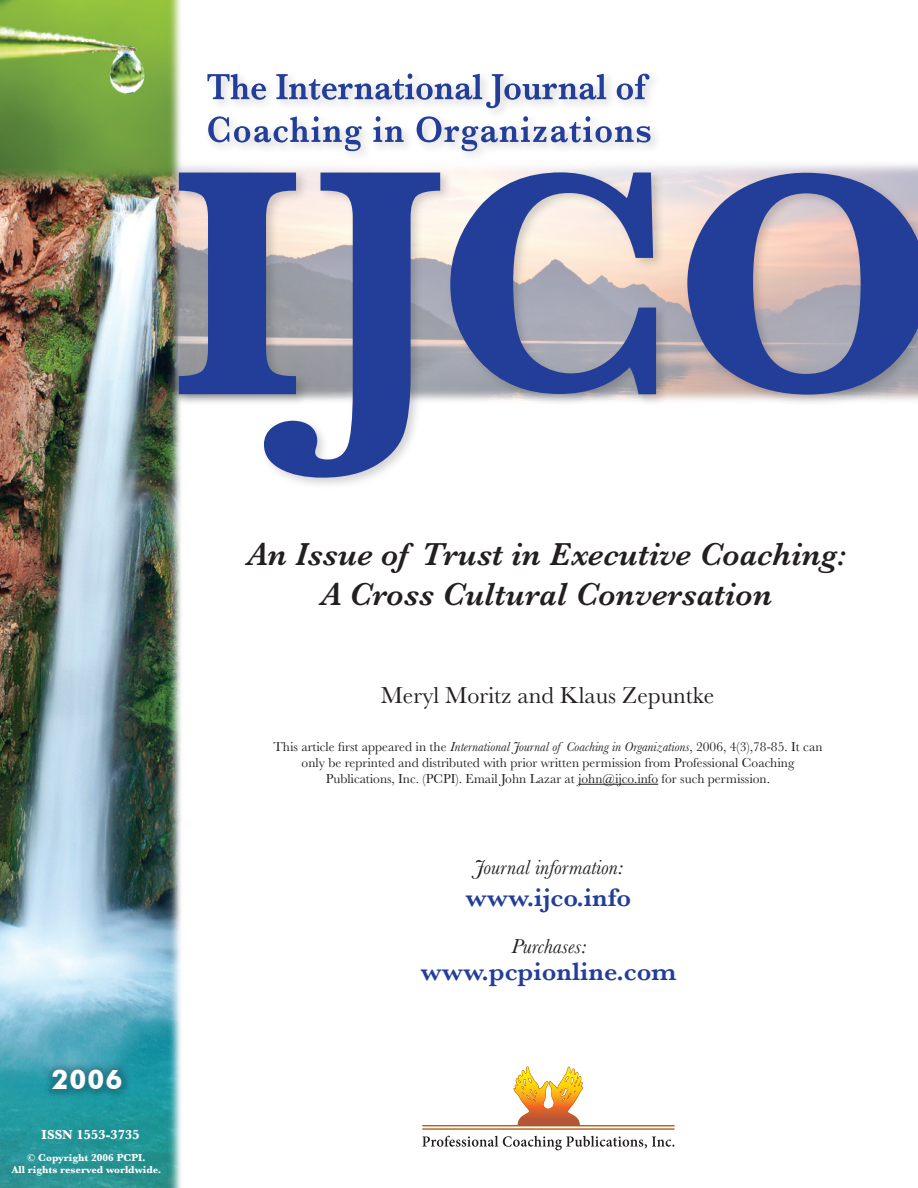
<style>
.page{position:relative;width:918px;height:1188px;background:#fff}
.page>*{position:absolute;margin:0;border:0;box-sizing:border-box;transform-origin:0 0}
.t1{font:italic 600 33px/39.6px "Baskerville MT Std";color:#231f20;text-align:center}
.t2{font:700 27px "Futura BT";color:#fff}
.t3{font:600 26.25px "Baskerville MT Std";color:#233e98}
.t4{font:24px "Baskerville MT Std";color:#231f20}
.t5{font:italic 21px "Baskerville MT Std";color:#231f20}
.t6{font:13.5px/16.2px "Baskerville MT Std";color:#231f20;text-align:center}
.t7{font:700 13.5px "Baskerville MT Std";color:#fff}
.t8{font:700 10.5px/12.6px "Baskerville MT Std";color:#fff;text-align:center}
.s1{font-style:italic}
</style>
<div class="page">
<img style="left:0;top:0;width:230px;height:1188px">
<svg style="left:422px;top:1136px;width:252px;height:14px"></svg>
<svg style="left:513px;top:1066px;width:71px;height:59px"></svg>
<hr style="left:422px;top:1128px;width:253px;height:2px;background:#b15b10">
<hr style="left:422px;top:1125px;width:253px;height:1px;background:#b15b10">
<hr style="left:578px;top:784px;width:80px;height:1px;background:#231f20">
<div style="left:43px;top:1060px;width:91px;height:41px;background:#000516;opacity:.23"></div>
<div style="left:174px;top:168px;width:136px;height:240px;background:#231f20;opacity:.2"></div>
<svg style="left:179px;top:173px;width:80px;height:221px;background:#51619e"></svg>
<div style="left:259px;top:168px;width:195px;height:324px;background:#231f20;opacity:.2"></div>
<svg style="left:264px;top:173px;width:176px;height:305px;background:#838db4"></svg>
<div style="left:446px;top:168px;width:224px;height:239px;background:#231f20;opacity:.2"></div>
<svg style="left:450px;top:172px;width:206px;height:222px;background:#848cb2"></svg>
<div style="left:683px;top:168px;width:235px;height:240px;background:#231f20;opacity:.2"></div>
<svg style="left:687px;top:173px;width:231px;height:222px;background:#777ca9"></svg>
<div style="left:203px;top:69px;width:461px;height:96px;background:#fff"></div>
<svg style="left:207px;top:74px;width:59px;height:26px"></svg>
<svg style="left:276px;top:74px;width:330px;height:34px"></svg>
<svg style="left:617px;top:74px;width:33px;height:26px"></svg>
<svg style="left:208px;top:116px;width:154px;height:35px"></svg>
<svg style="left:373px;top:116px;width:31px;height:26px"></svg>
<svg style="left:417px;top:116px;width:234px;height:35px"></svg>
<h2 class="t2" style="left:51px;top:1063px;width:73px">2006</h2>
<p class="t7" style="left:42px;top:1127px;width:100px">ISSN 1553-3735</p>
<p class="t8" style="left:12px;top:1151px;width:151px">© Copyright 2006 PCPI.<br>All rights reserved worldwide.</p>
<h1 class="t1" style="left:247px;top:535px;width:600px">An Issue of Trust in Executive Coaching:<br>A Cross Cultural Conversation</h1>
<h3 class="t4" style="left:381px;top:681px;width:335px">Meryl Moritz and Klaus Zepuntke</h3>
<p class="t6" style="left:273px;top:738px;width:551px">This article first appeared in the <span class="s1">International Journal of Coaching in Organizations</span>, 2006, 4(3),78-85. It can only be reprinted and distributed with prior written permission from Professional Coaching<br>Publications, Inc. (PCPI). Email John Lazar at john@ijco.info for such permission.</p>
<h3 class="t5" style="left:474px;top:855px;width:150px">Journal information:</h3>
<h3 class="t3" style="left:466px;top:882px;width:167px">www.ijco.info</h3>
<h3 class="t5" style="left:511px;top:934px;width:76px">Purchases:</h3>
<h3 class="t3" style="left:420px;top:957px;width:258px">www.pcpionline.com</h3>
</div>
